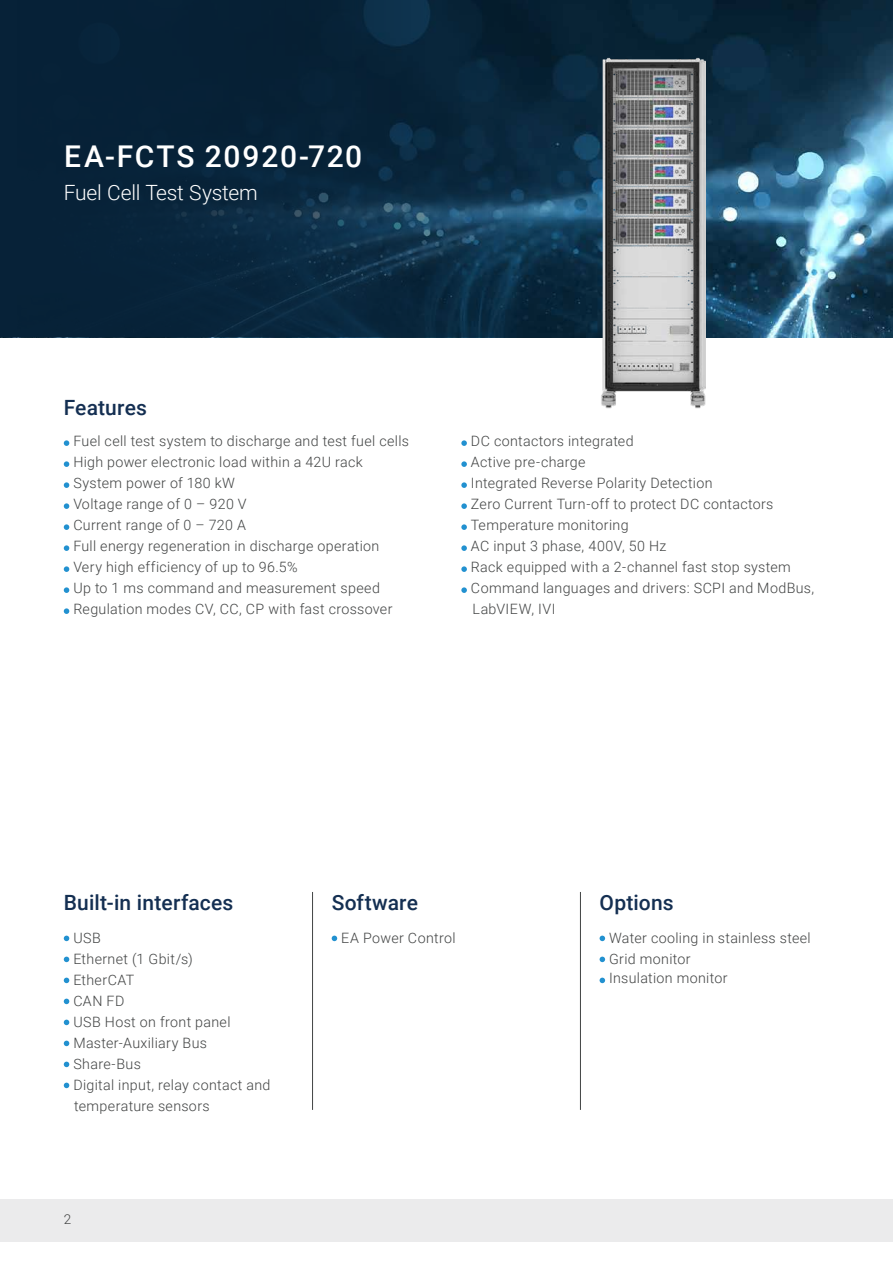
<style>
.page{position:relative;width:893px;height:1263px;background:#fff}
.page>*{position:absolute;margin:0;border:0;box-sizing:border-box;transform-origin:0 0}
.t1{font:500 30px "Roboto";letter-spacing:.06em;color:#fff}
.t2{font:500 21px "Roboto";letter-spacing:.01em;color:#142f52}
.t3{font:300 21px "Roboto";letter-spacing:-.005em;color:#fff}
.t4{font:300 14.25px/21px "Roboto";letter-spacing:.025em;color:#414343}
.t5{font:300 13.5px "Roboto";color:#414343}
</style>
<div class="page">
<div style="left:0;top:1199px;width:893px;height:43px;background:#ebebec"></div>
<img style="left:614px;top:0;width:279px;height:337px">
<svg style="left:0;top:0;width:614px;height:337px;background:#09273d"></svg>
<svg style="left:64px;top:440px;width:5px;height:6px"></svg>
<svg style="left:64px;top:461px;width:5px;height:6px"></svg>
<svg style="left:64px;top:482px;width:5px;height:6px"></svg>
<svg style="left:64px;top:503px;width:5px;height:6px"></svg>
<svg style="left:64px;top:524px;width:5px;height:6px"></svg>
<svg style="left:64px;top:545px;width:5px;height:6px"></svg>
<svg style="left:64px;top:566px;width:5px;height:6px"></svg>
<svg style="left:64px;top:587px;width:5px;height:6px"></svg>
<svg style="left:64px;top:608px;width:5px;height:6px"></svg>
<svg style="left:461px;top:440px;width:6px;height:6px"></svg>
<svg style="left:461px;top:461px;width:6px;height:6px"></svg>
<svg style="left:461px;top:482px;width:6px;height:6px"></svg>
<svg style="left:461px;top:503px;width:6px;height:6px"></svg>
<svg style="left:461px;top:524px;width:6px;height:6px"></svg>
<svg style="left:461px;top:545px;width:6px;height:6px"></svg>
<svg style="left:461px;top:566px;width:6px;height:6px"></svg>
<svg style="left:461px;top:587px;width:6px;height:6px"></svg>
<hr style="left:580px;top:892px;width:1px;height:218px;background:#414343">
<svg style="left:64px;top:936px;width:5px;height:5px"></svg>
<svg style="left:64px;top:957px;width:5px;height:5px"></svg>
<svg style="left:64px;top:978px;width:5px;height:5px"></svg>
<svg style="left:64px;top:999px;width:5px;height:5px"></svg>
<svg style="left:64px;top:1020px;width:5px;height:5px"></svg>
<svg style="left:64px;top:1041px;width:5px;height:5px"></svg>
<svg style="left:64px;top:1062px;width:5px;height:5px"></svg>
<svg style="left:64px;top:1083px;width:5px;height:5px"></svg>
<svg style="left:332px;top:936px;width:5px;height:5px"></svg>
<svg style="left:600px;top:936px;width:5px;height:5px"></svg>
<svg style="left:600px;top:957px;width:5px;height:5px"></svg>
<svg style="left:600px;top:978px;width:5px;height:5px"></svg>
<hr style="left:312px;top:892px;width:1px;height:218px;background:#414343">
<img style="left:594px;top:41px;width:112px;height:368px">
<h1 class="t1" style="left:64px;top:136px;width:300px">EA-FCTS 20920-720</h1>
<h2 class="t3" style="left:64px;top:178px;width:195px">Fuel Cell Test System</h2>
<h2 class="t2" style="left:64px;top:392px;width:85px">Features</h2>
<p class="t4" style="left:73px;top:430px;width:337px">Fuel cell test system to discharge and test fuel cells High power electronic load within a 42U rack System power of 180 kW<br>Voltage range of 0 – 920 V<br>Current range of 0 – 720 A<br>Full energy regeneration in discharge operation Very high efficiency of up to 96.5%<br>Up to 1 ms command and measurement speed Regulation modes CV, CC, CP with fast crossover</p>
<p class="t4" style="left:471px;top:430px;width:345px">DC contactors integrated<br>Active pre-charge<br>Integrated Reverse Polarity Detection<br>Zero Current Turn-off to protect DC contactors<br>Temperature monitoring<br>AC input 3 phase, 400V, 50 Hz<br>Rack equipped with a 2-channel fast stop system<br>Command languages and drivers: SCPI and ModBus,<br>LabVIEW, IVI</p>
<h2 class="t2" style="left:64px;top:888px;width:171px">Built-in interfaces</h2>
<p class="t4" style="left:73px;top:926px;width:199px">USB<br>Ethernet (1 Gbit/s)<br>EtherCAT<br>CAN FD<br>USB Host on front panel<br>Master-Auxiliary Bus<br>Share-Bus<br>Digital input, relay contact and temperature sensors</p>
<p class="t5" style="left:64px;top:1209px;width:9px">2</p>
<h2 class="t2" style="left:332px;top:888px;width:88px">Software</h2>
<p class="t4" style="left:341px;top:926px;width:116px">EA Power Control</p>
<h2 class="t2" style="left:600px;top:888px;width:76px">Options</h2>
<p class="t4" style="left:609px;top:926px;width:203px">Water cooling in stainless steel<br>Grid monitor</p>
<p class="t4" style="left:609px;top:967px;width:120px">Insulation monitor</p>
</div>
